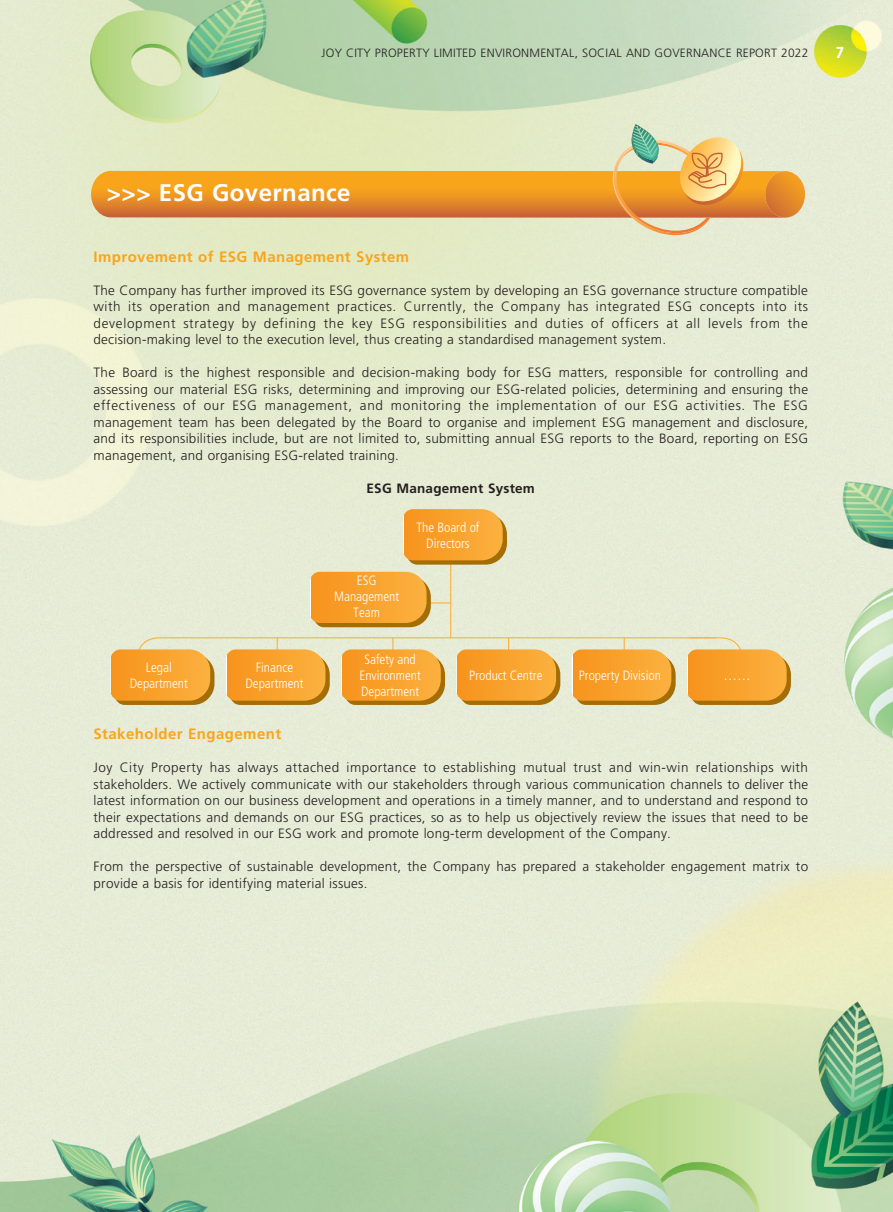
<style>
.page{position:relative;width:893px;height:1212px;background:#fff}
.page>*{position:absolute;margin:0;border:0;box-sizing:border-box;transform-origin:0 0}
.t1{font:700 24px "Frutiger LT Std";letter-spacing:.02em;color:#fff}
.t2{font:700 15px "Frutiger LT Std";letter-spacing:.03em;color:#f9a51b}
.t3{font:600 15px "ITC Avant Garde Std";color:#fff}
.t4{font:300 13.5px/16.5px "Frutiger LT Std";letter-spacing:.02em;color:#231f20;text-align:justify}
.t5{font:300 condensed 13.5px/16.2px "Frutiger LT Std";color:#fff;text-align:center}
.t6{font:700 13.5px "Frutiger LT Std";letter-spacing:.02em;color:#231f20}
.t7{font:300 12px "Frutiger LT Std";letter-spacing:.02em;color:#231f20}
</style>
<div class="page">
<img style="left:0;top:0;width:893px;height:1212px">
<svg style="left:91px;top:124px;width:714px;height:114px;background:#e5c483"></svg>
<hr style="left:450px;top:556px;width:1px;height:82px;background:#fbb13f">
<svg style="left:403px;top:509px;width:104px;height:56px;background:#efa235"></svg>
<svg style="left:111px;top:637px;width:680px;height:68px;background:#edb25a"></svg>
<svg style="left:310px;top:572px;width:141px;height:55px;background:#eeab48"></svg>
<p class="t7" style="left:322px;top:46px;width:488px">JOY CITY PROPERTY LIMITED ENVIRONMENTAL, SOCIAL AND GOVERNANCE REPORT 2022</p>
<p class="t3" style="left:835px;top:43px;width:11px">7</p>
<h1 class="t1" style="left:107px;top:179px;width:245px">&gt;&gt;&gt; ESG Governance</h1>
<p class="t2" style="left:94px;top:248px;width:317px">Improvement of ESG Management System</p>
<p class="t4" style="left:94px;top:282px;width:716px">The Company has further improved its ESG governance system by developing an ESG governance structure compatible with its operation and management practices. Currently, the Company has integrated ESG concepts into its development strategy by defining the key ESG responsibilities and duties of officers at all levels from the decision-making level to the execution level, thus creating a standardised management system.</p>
<p class="t4" style="left:94px;top:364px;width:716px">The Board is the highest responsible and decision-making body for ESG matters, responsible for controlling and assessing our material ESG risks, determining and improving our ESG-related policies, determining and ensuring the effectiveness of our ESG management, and monitoring the implementation of our ESG activities. The ESG management team has been delegated by the Board to organise and implement ESG management and disclosure, and its responsibilities include, but are not limited to, submitting annual ESG reports to the Board, reporting on ESG management, and organising ESG-related training.</p>
<p class="t6" style="left:367px;top:480px;width:170px">ESG Management System</p>
<p class="t5" style="left:334px;top:572px;width:67px">ESG<br>Management<br>Team</p>
<p class="t5" style="left:416px;top:519px;width:65px">The Board of<br>Directors</p>
<p class="t5" style="left:359px;top:651px;width:63px">Safety and<br>Environment<br>Department</p>
<p class="t5" style="left:130px;top:659px;width:60px">Legal<br>Department</p>
<p class="t5" style="left:245px;top:659px;width:60px">Finance<br>Department</p>
<p class="t5" style="left:469px;top:667px;width:75px">Product Centre</p>
<p class="t5" style="left:579px;top:667px;width:84px">Property Division</p>
<p class="t5" style="left:724px;top:667px;width:28px">……</p>
<p class="t2" style="left:94px;top:725px;width:189px">Stakeholder Engagement</p>
<p class="t4" style="left:94px;top:760px;width:716px">Joy City Property has always attached importance to establishing mutual trust and win-win relationships with stakeholders. We actively communicate with our stakeholders through various communication channels to deliver the latest information on our business development and operations in a timely manner, and to understand and respond to their expectations and demands on our ESG practices, so as to help us objectively review the issues that need to be addressed and resolved in our ESG work and promote long-term development of the Company.</p>
<p class="t4" style="left:94px;top:859px;width:716px">From the perspective of sustainable development, the Company has prepared a stakeholder engagement matrix to provide a basis for identifying material issues.</p>
</div>
